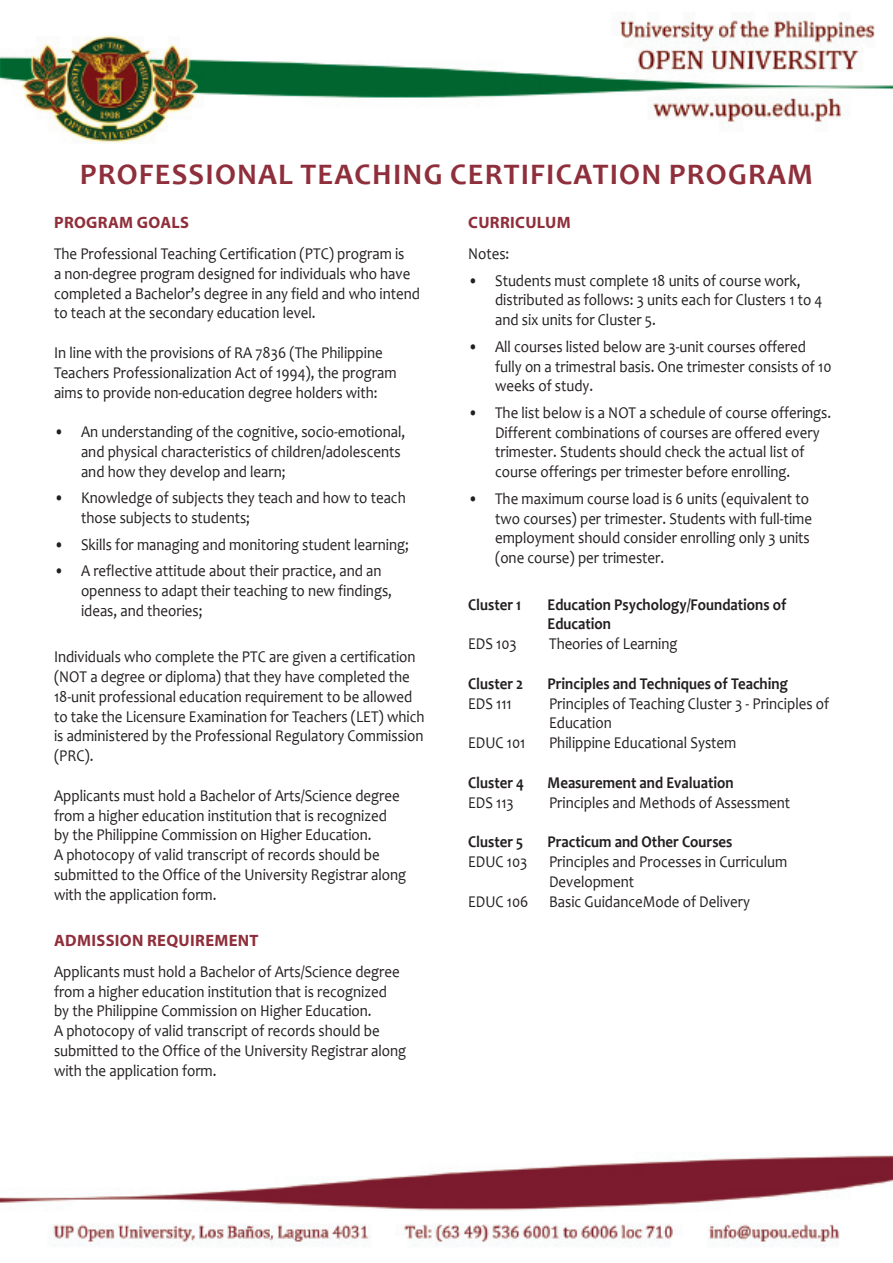
<style>
.page{position:relative;width:893px;height:1263px;background:#fff}
.page>*{position:absolute;margin:0;border:0;box-sizing:border-box;transform-origin:0 0}
.t1{font:700 30px "Candara";letter-spacing:.04em;color:#8f2f3b}
.BODY_TEXT{font:16.5px/19.8px "Candara";color:#231f20;scale:.9 1}
.BULLET{font:16.5px/19.8px "Candara";color:#231f20;scale:.9 1}
.COURSES{font:16.5px/19.8px "Candara";color:#231f20;scale:.9 1}
.COURSES_BOLD{font:700 16.5px/19.8px "Candara";color:#231f20;scale:.9 1}
.HEADING_1{font:700 16.5px "Myriad Pro";letter-spacing:.02em;color:#8f2f3b}
</style>
<div class="page">
<img style="left:0;top:12px;width:893px;height:1235px">
<p class="t1" style="left:80px;top:155px;width:735px">Professional Teaching Certification Program</p>
<p class="HEADING_1" style="left:468px;top:212px;width:104px">CURRICULUM</p>
<p class="BULLET" style="left:468px;top:244px;width:47px">Notes:</p>
<p class="BULLET" style="left:495px;top:270px;width:365px;text-indent:-27px">• Students must complete 18 units of course work, distributed as follows: 3 units each for Clusters 1 to 4 and six units for Cluster 5.</p>
<p class="BULLET" style="left:495px;top:336px;width:375px;text-indent:-27px">• All courses listed below are 3-unit courses offered fully on a trimestral basis. One trimester consists of 10 weeks of study.</p>
<p class="BULLET" style="left:495px;top:402px;width:375px;text-indent:-27px">• The list below is a NOT a schedule of course offerings.<br>Different combinations of courses are offered every trimester. Students should check the actual list of course offerings per trimester before enrolling.</p>
<p class="BULLET" style="left:495px;top:488px;width:354px;text-indent:-27px">• The maximum course load is 6 units (equivalent to two courses) per trimester. Students with full-time employment should consider enrolling only 3 units (one course) per trimester.</p>
<p class="COURSES_BOLD" style="left:468px;top:594px;width:73px">Cluster 1 E</p>
<p class="HEADING_1" style="left:54px;top:212px;width:137px">PROGRAM GOALS</p>
<p class="BODY_TEXT" style="left:54px;top:244px;width:408px">The Professional Teaching Certification (PTC) program is<br>a non-degree program designed for individuals who have completed a Bachelor’s degree in any field and who intend to teach at the secondary education level.</p>
<p class="BODY_TEXT" style="left:54px;top:343px;width:382px">In line with the provisions of RA 7836 (The Philippine<br>Teachers Professionalization Act of 1994), the program aims to provide non-education degree holders with:</p>
<p class="BULLET" style="left:81px;top:422px;width:362px;text-indent:-27px">• An understanding of the cognitive, socio-emotional, and physical characteristics of children/adolescents and how they develop and learn;</p>
<p class="BULLET" style="left:81px;top:488px;width:362px;text-indent:-27px">• Knowledge of subjects they teach and how to teach those subjects to students;</p>
<p class="BULLET" style="left:54px;top:534px;width:396px">• Skills for managing and monitoring student learning;</p>
<p class="BULLET" style="left:81px;top:561px;width:347px;text-indent:-27px">• A reflective attitude about their practice, and an openness to adapt their teaching to new findings, ideas, and theories;</p>
<p class="BODY_TEXT" style="left:54px;top:647px;width:413px">Individuals who complete the PTC are given a certification (NOT a degree or diploma) that they have completed the 18-unit professional education requirement to be allowed to take the Licensure Examination for Teachers (LET) which is administered by the Professional Regulatory Commission (PRC).</p>
<p class="BODY_TEXT" style="left:54px;top:785px;width:393px">Applicants must hold a Bachelor of Arts/Science degree from a higher education institution that is recognized<br>by the Philippine Commission on Higher Education.<br>A photocopy of valid transcript of records should be submitted to the Office of the University Registrar along with the application form.</p>
<p class="HEADING_1" style="left:54px;top:930px;width:206px">ADMISSION REQUIREMENT</p>
<p class="BODY_TEXT" style="left:54px;top:961px;width:393px">Applicants must hold a Bachelor of Arts/Science degree from a higher education institution that is recognized<br>by the Philippine Commission on Higher Education.<br>A photocopy of valid transcript of records should be submitted to the Office of the University Registrar along with the application form.</p>
<p class="COURSES_BOLD" style="left:548px;top:594px;width:267px;text-indent:8px">ducation Psychology/Foundations of<br>Education</p>
<p class="COURSES" style="left:468px;top:634px;width:56px">EDS 103</p>
<p class="COURSES" style="left:549px;top:634px;width:144px">Theories of Learning</p>
<p class="COURSES_BOLD" style="left:468px;top:673px;width:63px">Cluster 2</p>
<p class="COURSES_BOLD" style="left:548px;top:673px;width:268px">Principles and Techniques of Teaching</p>
<p class="COURSES" style="left:468px;top:693px;width:50px">EDS 111</p>
<p class="COURSES" style="left:549px;top:693px;width:313px">Principles of Teaching Cluster 3 - Principles of<br>Education</p>
<p class="COURSES" style="left:468px;top:733px;width:65px">EDUC 101</p>
<p class="COURSES" style="left:549px;top:733px;width:210px">Philippine Educational System</p>
<p class="COURSES_BOLD" style="left:468px;top:772px;width:296px">Cluster 4 Measurement and Evaluation</p>
<p class="COURSES" style="left:468px;top:792px;width:52px">EDS 113</p>
<p class="COURSES" style="left:549px;top:792px;width:269px">Principles and Methods of Assessment</p>
<p class="COURSES_BOLD" style="left:468px;top:832px;width:63px">Cluster 5</p>
<p class="COURSES_BOLD" style="left:548px;top:832px;width:207px">Practicum and Other Courses</p>
<p class="COURSES" style="left:468px;top:852px;width:67px">EDUC 103</p>
<p class="COURSES" style="left:549px;top:852px;width:266px">Principles and Processes in Curriculum<br>Development</p>
<p class="COURSES" style="left:468px;top:891px;width:69px">EDUC 106</p>
<p class="COURSES" style="left:549px;top:891px;width:225px">Basic GuidanceMode of Delivery</p>
</div>
